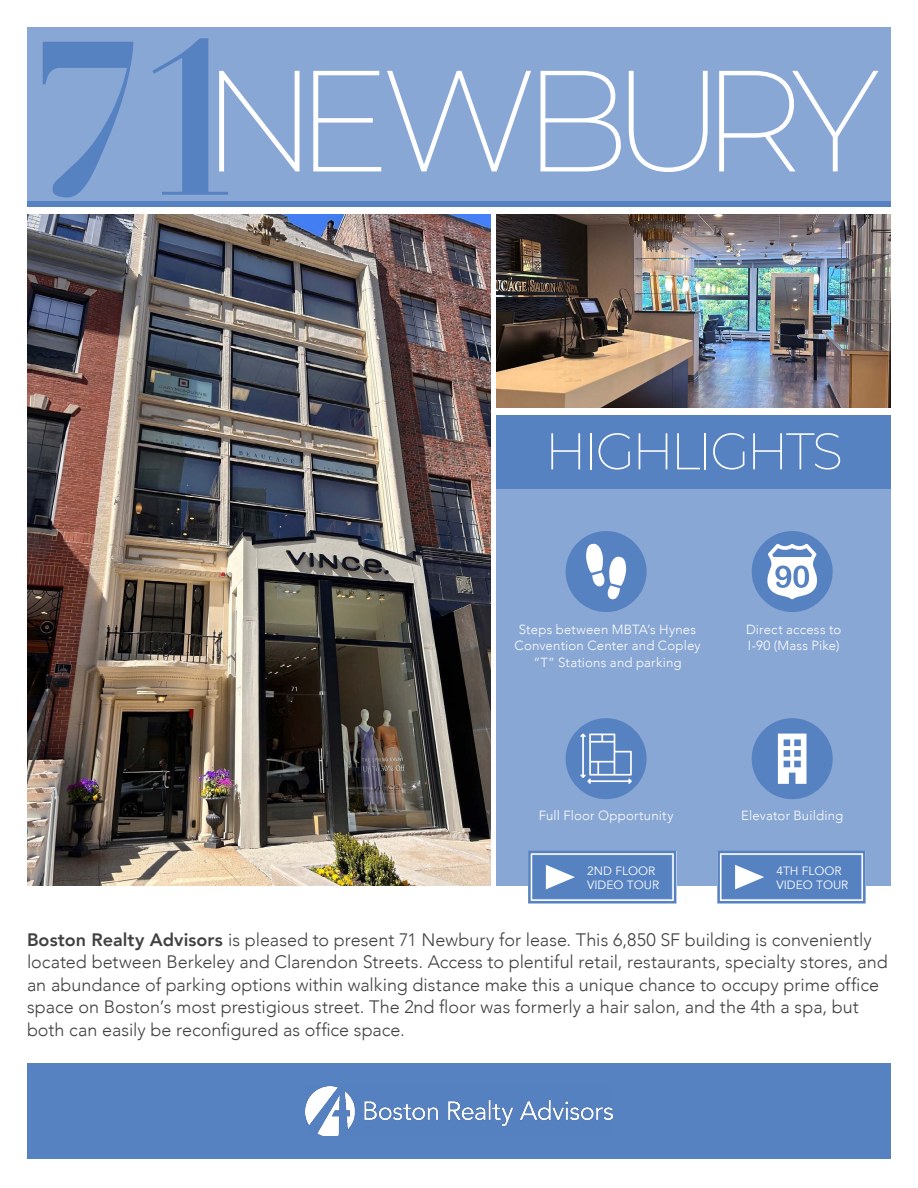
<style>
.page{position:relative;width:918px;height:1188px;background:#fff}
.page>*{position:absolute;margin:0;border:0;box-sizing:border-box;transform-origin:0 0}
.t1{font:200 143.7px "Montserrat";letter-spacing:-.12em;color:#fff}
.t2{font:200 51.45px "Montserrat";letter-spacing:-.055em;color:#fff}
.t3{font:300 18px/22.5px "Avenir";color:#414042}
.t4{font:300 13.2px/16.5px "Avenir";letter-spacing:.015em;color:#fff;text-align:center}
.t5{font:12px/14.4px "Avenir";color:#fff}
.s1{font-family:"Didot";font-weight:700;font-size:214.95px;color:#5782c2}
.s2{font-weight:800}
</style>
<div class="page">
<img style="left:497px;top:215px;width:394px;height:193px">
<div style="left:27px;top:27px;width:864px;height:175px;background:#89a7d4"></div>
<img style="left:27px;top:215px;width:463px;height:671px">
<div style="left:27px;top:202px;width:864px;height:5px;background:#5782c2"></div>
<div style="left:497px;top:415px;width:394px;height:471px;background:#89a7d4"></div>
<div style="left:497px;top:415px;width:394px;height:68px;background:#5782c2"></div>
<div style="left:497px;top:480px;width:394px;height:8px;background:#5782c2"></div>
<div style="left:27px;top:1063px;width:864px;height:96px;background:#5782c2"></div>
<svg style="left:566px;top:531px;width:81px;height:81px"></svg>
<svg style="left:752px;top:531px;width:81px;height:81px"></svg>
<div style="left:566px;top:718px;width:81px;height:81px;background:#5782c2;border-radius:50%"></div>
<svg style="left:580px;top:734px;width:52px;height:50px"></svg>
<div style="left:752px;top:718px;width:81px;height:81px;background:#5782c2;border-radius:50%"></div>
<svg style="left:778px;top:734px;width:28px;height:50px"></svg>
<img style="left:305px;top:1086px;width:308px;height:50px">
<svg style="left:528px;top:850px;width:149px;height:54px;background:#6e93ca"></svg>
<svg style="left:717px;top:850px;width:149px;height:54px;background:#6e93ca"></svg>
<h1 class="t1" style="left:27px;top:24px;width:854px"><span class="s1">71</span>NEWBURY</h1>
<h2 class="t2" style="left:545px;top:417px;width:300px">HIGHLIGHTS</h2>
<p class="t4" style="left:514px;top:621px;width:188px">Steps between MBTA’s Hynes<br>Convention Center and Copley “T” Stations and parking</p>
<p class="t4" style="left:746px;top:621px;width:97px;text-align:left">Direct access to<br>I-90 (Mass Pike)</p>
<p class="t4" style="left:539px;top:807px;width:136px">Full Floor Opportunity</p>
<p class="t4" style="left:741px;top:807px;width:104px">Elevator Building</p>
<p class="t5" style="left:587px;top:864px;width:74px">2ND FLOOR<br>VIDEO TOUR</p>
<p class="t5" style="left:776px;top:864px;width:74px">4TH FLOOR<br>VIDEO TOUR</p>
<p class="t3" style="left:27px;top:928px;width:862px"><span class="s2">Boston Realty Advisors</span> is pleased to present 71 Newbury for lease. This 6,850 SF building is conveniently located between Berkeley and Clarendon Streets. Access to plentiful retail, restaurants, specialty stores, and an abundance of parking options within walking distance make this a unique chance to occupy prime office space on Boston’s most prestigious street. The 2nd floor was formerly a hair salon, and the 4th a spa, but both can easily be reconfigured as office space.</p>
</div>
